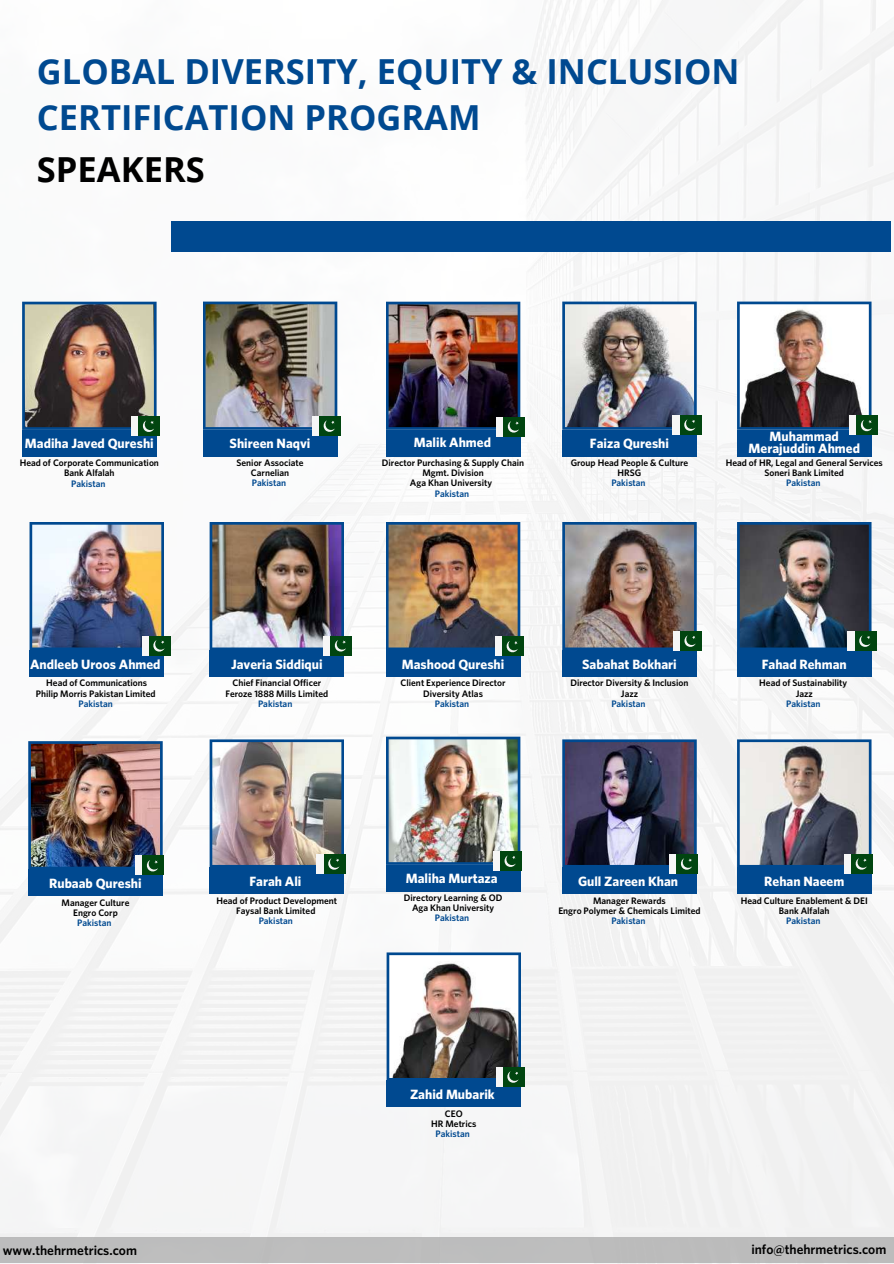
<style>
.page{position:relative;width:894px;height:1264px;background:#fff}
.page>*{position:absolute;margin:0;border:0;box-sizing:border-box;transform-origin:0 0}
.t1{font:700 34.5px/46.2px "Open Sans";color:#004990}
.t2{font:700 34.5px "Open Sans";color:#000}
.t3{font:700 13.5px "Whitney";color:#fff}
.t4{font:600 13.5px "Whitney";color:#000}
.t5{font:600 9.45px/10.2px "Whitney";color:#000;text-align:center}
.t6{font:600 9.45px "Whitney";color:#004990}
</style>
<div class="page">
<img style="left:0;top:0;width:893px;height:1237px">
<div style="left:28px;top:869px;width:135px;height:26px;background:#004990"></div>
<div style="left:562px;top:430px;width:134px;height:26px;background:#004990"></div>
<div style="left:209px;top:650px;width:135px;height:26px;background:#004990"></div>
<div style="left:736px;top:650px;width:135px;height:26px;background:#004990"></div>
<div style="left:854px;top:631px;width:21px;height:19px;background:#014510"></div>
<img style="left:736px;top:522px;width:135px;height:128px">
<div style="left:323px;top:636px;width:7px;height:19px;background:#f6f6f6"></div>
<div style="left:330px;top:636px;width:21px;height:19px;background:#014510"></div>
<img style="left:209px;top:522px;width:137px;height:130px">
<div style="left:672px;top:415px;width:7px;height:19px;background:#f6f6f6"></div>
<div style="left:679px;top:415px;width:21px;height:19px;background:#014510"></div>
<img style="left:562px;top:301px;width:134px;height:130px">
<div style="left:135px;top:856px;width:7px;height:19px;background:#f6f6f6"></div>
<div style="left:142px;top:856px;width:22px;height:19px;background:#014510"></div>
<img style="left:28px;top:741px;width:135px;height:131px">
<div style="left:736px;top:430px;width:135px;height:26px;background:#004990"></div>
<div style="left:849px;top:415px;width:7px;height:20px;background:#f6f6f6"></div>
<div style="left:856px;top:415px;width:21px;height:20px;background:#014510"></div>
<img style="left:736px;top:301px;width:135px;height:131px">
<div style="left:0;top:1237px;width:893px;height:26px;background:#bcbcbd"></div>
<div style="left:29px;top:650px;width:135px;height:26px;background:#004990"></div>
<div style="left:142px;top:636px;width:7px;height:19px;background:#f6f6f6"></div>
<div style="left:149px;top:636px;width:21px;height:19px;background:#014510"></div>
<img style="left:29px;top:522px;width:135px;height:130px">
<div style="left:209px;top:867px;width:135px;height:27px;background:#004990"></div>
<div style="left:317px;top:854px;width:7px;height:19px;background:#f6f6f6"></div>
<div style="left:324px;top:854px;width:21px;height:19px;background:#014510"></div>
<img style="left:209px;top:739px;width:135px;height:131px">
<div style="left:386px;top:864px;width:134px;height:27px;background:#004990"></div>
<div style="left:493px;top:851px;width:7px;height:19px;background:#f6f6f6"></div>
<div style="left:500px;top:851px;width:21px;height:19px;background:#014510"></div>
<img style="left:386px;top:736px;width:134px;height:131px">
<div style="left:386px;top:430px;width:134px;height:26px;background:#004990"></div>
<div style="left:496px;top:417px;width:7px;height:19px;background:#f6f6f6"></div>
<div style="left:503px;top:417px;width:21px;height:19px;background:#014510"></div>
<img style="left:386px;top:302px;width:134px;height:131px">
<div style="left:171px;top:221px;width:719px;height:30px;background:#004990"></div>
<div style="left:562px;top:867px;width:134px;height:27px;background:#004990"></div>
<div style="left:669px;top:854px;width:7px;height:19px;background:#f6f6f6"></div>
<div style="left:676px;top:854px;width:21px;height:19px;background:#014510"></div>
<img style="left:562px;top:739px;width:134px;height:131px">
<div style="left:562px;top:650px;width:134px;height:26px;background:#004990"></div>
<div style="left:680px;top:631px;width:21px;height:19px;background:#014510"></div>
<img style="left:562px;top:522px;width:134px;height:128px">
<div style="left:736px;top:867px;width:135px;height:27px;background:#004990"></div>
<div style="left:844px;top:854px;width:7px;height:19px;background:#f6f6f6"></div>
<div style="left:851px;top:854px;width:21px;height:19px;background:#014510"></div>
<img style="left:736px;top:739px;width:135px;height:131px">
<div style="left:386px;top:650px;width:134px;height:26px;background:#004990"></div>
<div style="left:495px;top:636px;width:7px;height:20px;background:#f6f6f6"></div>
<div style="left:502px;top:636px;width:21px;height:20px;background:#014510"></div>
<img style="left:386px;top:522px;width:134px;height:131px">
<div style="left:386px;top:1080px;width:135px;height:27px;background:#004990"></div>
<div style="left:496px;top:1067px;width:7px;height:19px;background:#f6f6f6"></div>
<div style="left:503px;top:1067px;width:21px;height:19px;background:#014510"></div>
<img style="left:386px;top:952px;width:135px;height:131px">
<div style="left:22px;top:430px;width:134px;height:26px;background:#004990"></div>
<div style="left:131px;top:416px;width:8px;height:19px;background:#f6f6f6"></div>
<div style="left:139px;top:416px;width:21px;height:19px;background:#014510"></div>
<img style="left:22px;top:302px;width:134px;height:130px">
<div style="left:203px;top:430px;width:134px;height:26px;background:#004990"></div>
<div style="left:312px;top:416px;width:7px;height:19px;background:#f6f6f6"></div>
<div style="left:319px;top:416px;width:21px;height:19px;background:#014510"></div>
<img style="left:203px;top:301px;width:134px;height:131px">
<h1 class="t1" style="left:37px;top:47px;width:704px">GLOBAL DIVERSITY, EQUITY &amp; INCLUSION<br>CERTIFICATION PROGRAM</h1>
<h1 class="t2" style="left:37px;top:145px;width:169px">SPEAKERS</h1>
<h2 class="t3" style="left:25px;top:435px;width:130px">Madiha Javed Qureshi</h2>
<h2 class="t3" style="left:229px;top:435px;width:82px">Shireen Naqvi</h2>
<h2 class="t3" style="left:413px;top:434px;width:79px">Malik Ahmed</h2>
<h2 class="t3" style="left:589px;top:435px;width:80px">Faiza Qureshi</h2>
<h2 class="t3" style="left:769px;top:428px;width:71px">Muhammad</h2>
<h2 class="t3" style="left:748px;top:440px;width:113px">Merajuddin Ahmed</h2>
<p class="t5" style="left:20px;top:457px;width:141px">Head of Corporate Communication<br>Bank Alfalah</p>
<p class="t6" style="left:71px;top:477px;width:36px">Pakistan</p>
<p class="t5" style="left:236px;top:457px;width:69px">Senior Associate<br>Carnelian</p>
<p class="t6" style="left:252px;top:477px;width:36px">Pakistan</p>
<p class="t5" style="left:382px;top:457px;width:144px">Director Purchasing &amp; Supply Chain<br>Mgmt. Division<br>Aga Khan University</p>
<p class="t6" style="left:435px;top:487px;width:36px">Pakistan</p>
<p class="t5" style="left:570px;top:457px;width:119px">Group Head People &amp; Culture<br>HRSG</p>
<p class="t6" style="left:611px;top:477px;width:36px">Pakistan</p>
<p class="t5" style="left:725px;top:457px;width:158px">Head of HR, Legal and General Services<br>Soneri Bank Limited</p>
<p class="t6" style="left:785px;top:477px;width:36px">Pakistan</p>
<h2 class="t3" style="left:30px;top:655px;width:132px">Andleeb Uroos Ahmed</h2>
<p class="t5" style="left:36px;top:677px;width:121px">Head of Communications<br>Philip Morris Pakistan Limited</p>
<p class="t6" style="left:79px;top:697px;width:36px">Pakistan</p>
<h2 class="t3" style="left:231px;top:656px;width:93px">Javeria Siddiqui</h2>
<p class="t5" style="left:225px;top:677px;width:104px">Chief Financial Officer<br>Feroze 1888 Mills Limited</p>
<p class="t6" style="left:258px;top:697px;width:36px">Pakistan</p>
<h2 class="t3" style="left:401px;top:655px;width:104px">Mashood Qureshi</h2>
<p class="t5" style="left:400px;top:677px;width:106px">Client Experience Director<br>Diversity Atlas</p>
<p class="t6" style="left:435px;top:697px;width:36px">Pakistan</p>
<h2 class="t3" style="left:582px;top:656px;width:96px">Sabahat Bokhari</h2>
<p class="t5" style="left:570px;top:677px;width:120px">Director Diversity &amp; Inclusion<br>Jazz</p>
<p class="t6" style="left:611px;top:697px;width:36px">Pakistan</p>
<h2 class="t3" style="left:761px;top:656px;width:87px">Fahad Rehman</h2>
<p class="t5" style="left:759px;top:677px;width:89px">Head of Sustainability<br>Jazz</p>
<p class="t6" style="left:785px;top:697px;width:36px">Pakistan</p>
<h2 class="t3" style="left:49px;top:874px;width:94px">Rubaab Qureshi</h2>
<p class="t5" style="left:62px;top:896px;width:69px">Manager Culture<br>Engro Corp</p>
<p class="t6" style="left:77px;top:917px;width:36px">Pakistan</p>
<h2 class="t3" style="left:249px;top:873px;width:54px">Farah Ali</h2>
<p class="t5" style="left:216px;top:895px;width:122px">Head of Product Development<br>Faysal Bank Limited</p>
<p class="t6" style="left:258px;top:915px;width:36px">Pakistan</p>
<h2 class="t3" style="left:405px;top:870px;width:93px">Maliha Murtaza</h2>
<p class="t5" style="left:403px;top:892px;width:100px">Directory Learning &amp; OD<br>Aga Khan University</p>
<p class="t6" style="left:435px;top:912px;width:36px">Pakistan</p>
<h2 class="t3" style="left:578px;top:873px;width:102px">Gull Zareen Khan</h2>
<p class="t5" style="left:558px;top:895px;width:144px">Manager Rewards<br>Engro Polymer &amp; Chemicals Limited</p>
<p class="t6" style="left:611px;top:915px;width:36px">Pakistan</p>
<h2 class="t3" style="left:764px;top:873px;width:81px">Rehan Naeem</h2>
<p class="t5" style="left:740px;top:895px;width:129px">Head Culture Enablement &amp; DEI<br>Bank Alfalah</p>
<p class="t6" style="left:785px;top:915px;width:36px">Pakistan</p>
<h2 class="t3" style="left:410px;top:1086px;width:86px">Zahid Mubarik</h2>
<p class="t5" style="left:431px;top:1108px;width:47px">CEO<br>HR Metrics</p>
<p class="t6" style="left:435px;top:1128px;width:36px">Pakistan</p>
<h2 class="t4" style="left:3px;top:1241px;width:136px">www.thehrmetrics.com</h2>
<h2 class="t4" style="left:751px;top:1240px;width:136px">info@thehrmetrics.com</h2>
</div>
